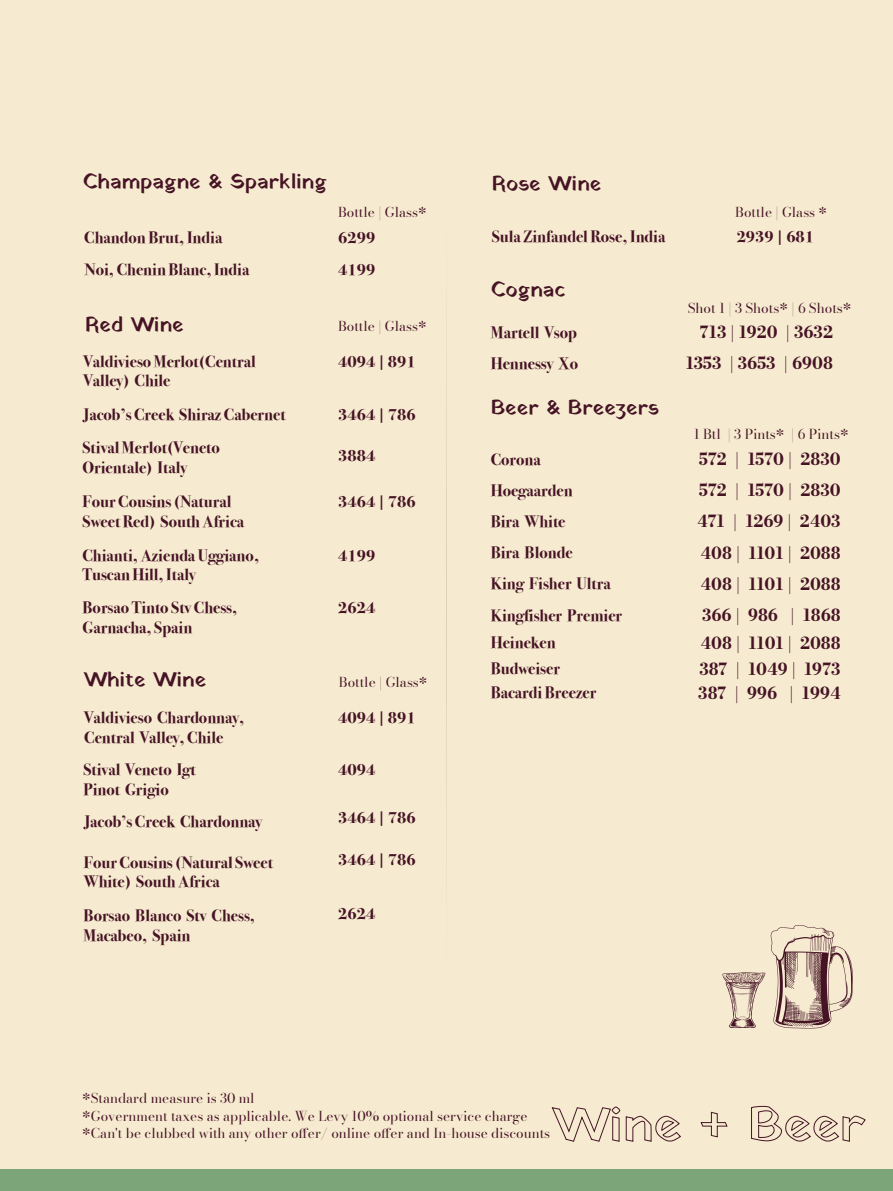
<style>
.page{position:relative;width:893px;height:1191px;background:#f6ebd0}
.page>*{position:absolute;margin:0;border:0;box-sizing:border-box;transform-origin:0 0}
.t1{font:21px "Yatra One";color:#461325}
.t2{font:16.5px/19.8px "Bodoni Svty Two ITCTT Bold";color:#461325}
.t3{font:700 16.5px/31.2px "Bodoni Moda 06 pt";color:#461325;text-align:right}
.t4{font:13.65px "Bodoni Moda 16 pt";color:#461325}
.t5{font:13.5px/18.6px "Bodoni Moda 16 pt";color:#461325}
</style>
<div class="page">
<svg style="left:722px;top:972px;width:43px;height:56px"></svg>
<svg style="left:771px;top:925px;width:82px;height:103px"></svg>
<div style="left:0;top:1169px;width:893px;height:22px;background:#7ca57a"></div>
<svg style="left:551px;top:1106px;width:130px;height:36px"></svg>
<svg style="left:700px;top:1111px;width:28px;height:26px"></svg>
<svg style="left:751px;top:1105px;width:115px;height:37px"></svg>
<svg style="left:446px;top:337px;width:1px;height:517px"></svg>
<p class="t1" style="left:83px;top:167px;width:246px">Champagne &amp; Sparkling</p>
<p class="t2" style="left:84px;top:222px;width:167px;line-height:31.5px">Chandon Brut, India<br>Noi, Chenin Blanc, India</p>
<p class="t5" style="left:338px;top:203px;width:90px">Bottle | Glass*</p>
<p class="t2" style="left:338px;top:222px;width:39px;line-height:31.5px">6299<br>4199</p>
<p class="t1" style="left:85px;top:311px;width:100px">Red Wine</p>
<p class="t5" style="left:338px;top:317px;width:90px">Bottle | Glass*</p>
<p class="t2" style="left:83px;top:351px;width:174px">Valdivieso Merlot(Central<br>Valley) Chile</p>
<p class="t2" style="left:338px;top:351px;width:79px">4094 | 891</p>
<p class="t2" style="left:82px;top:404px;width:205px">Jacob’s Creek Shiraz Cabernet</p>
<p class="t2" style="left:338px;top:404px;width:79px">3464 | 786</p>
<p class="t2" style="left:82px;top:438px;width:139px">Stival Merlot(Veneto<br>Orientale) Italy</p>
<p class="t2" style="left:338px;top:446px;width:39px">3884</p>
<p class="t2" style="left:82px;top:492px;width:163px">Four Cousins (Natural<br>Sweet Red) South Africa</p>
<p class="t2" style="left:338px;top:492px;width:79px">3464 | 786</p>
<p class="t2" style="left:82px;top:545px;width:178px">Chianti, Azienda Uggiano,<br>Tuscan Hill, Italy</p>
<p class="t2" style="left:338px;top:545px;width:39px">4199</p>
<p class="t2" style="left:82px;top:598px;width:156px">Borsao Tinto Stv Chess,<br>Garnacha, Spain</p>
<p class="t2" style="left:338px;top:598px;width:39px">2624</p>
<p class="t1" style="left:84px;top:665px;width:124px">White Wine</p>
<p class="t5" style="left:339px;top:672px;width:90px">Bottle | Glass*</p>
<p class="t2" style="left:84px;top:707px;width:162px">Valdivieso Chardonnay,<br>Central Valley, Chile</p>
<p class="t2" style="left:338px;top:707px;width:79px">4094 | 891</p>
<p class="t2" style="left:83px;top:759px;width:114px">Stival Veneto Igt<br>Pinot Grigio</p>
<p class="t2" style="left:338px;top:759px;width:39px">4094</p>
<p class="t2" style="left:83px;top:811px;width:180px">Jacob’s Creek Chardonnay</p>
<p class="t2" style="left:338px;top:808px;width:79px">3464 | 786</p>
<p class="t2" style="left:338px;top:850px;width:79px">3464 | 786</p>
<p class="t2" style="left:338px;top:904px;width:39px">2624</p>
<p class="t2" style="left:84px;top:852px;width:191px">Four Cousins (Natural Sweet<br>White) South Africa</p>
<p class="t2" style="left:84px;top:906px;width:173px">Borsao Blanco Stv Chess,<br>Macabeo, Spain</p>
<p class="t1" style="left:492px;top:169px;width:111px">Rose Wine</p>
<p class="t5" style="left:735px;top:203px;width:93px">Bottle | Glass *</p>
<p class="t2" style="left:492px;top:227px;width:175px">Sula Zinfandel Rose, India</p>
<p class="t2" style="left:737px;top:227px;width:79px">2939 | 681</p>
<p class="t1" style="left:491px;top:275px;width:77px">Cognac</p>
<p class="t2" style="left:491px;top:317px;width:89px;line-height:31.2px">Martell Vsop<br>Hennessy Xo</p>
<p class="t3" style="left:686px;top:316px;width:149px">713 | 1920 | 3632<br>1353 | 3653 | 6908</p>
<p class="t4" style="left:688px;top:298px;width:165px">Shot 1 | 3 Shots* | 6 Shots*</p>
<p class="t1" style="left:491px;top:393px;width:170px">Beer &amp; Breezers</p>
<p class="t2" style="left:491px;top:443px;width:133px;line-height:31.2px">Corona<br>Hoegaarden<br>Bira White<br>Bira Blonde<br>King Fisher Ultra<br>Kingfisher Premier</p>
<p class="t2" style="left:491px;top:630px;width:71px;line-height:26.2px">Heineken<br>Budweiser</p>
<p class="t4" style="left:694px;top:424px;width:156px">1 Btl | 3 Pints* | 6 Pints*</p>
<p class="t3" style="left:697px;top:443px;width:145px;text-align:justify">572 | 1570 | 2830<br>572 | 1570 | 2830<br>471 | 1269 | 2403<br>408 | 1101 | 2088<br>408 | 1101 | 2088<br>366 | 986 | 1868</p>
<p class="t3" style="left:699px;top:630px;width:143px;line-height:26.2px;text-align:left">408 | 1101 | 2088<br>387 | 1049 | 1973</p>
<p class="t2" style="left:491px;top:683px;width:107px">Bacardi Breezer</p>
<p class="t3" style="left:698px;top:677px;width:144px">387 | 996 | 1994</p>
<p class="t5" style="left:82px;top:1088px;width:447px">*Standard measure is 30 ml<br>*Government taxes as applicable. We Levy 10% optional service charge</p>
<p class="t5" style="left:82px;top:1123px;width:469px">*Can't be clubbed with any other offer/ online offer and In-house discounts</p>
</div>
